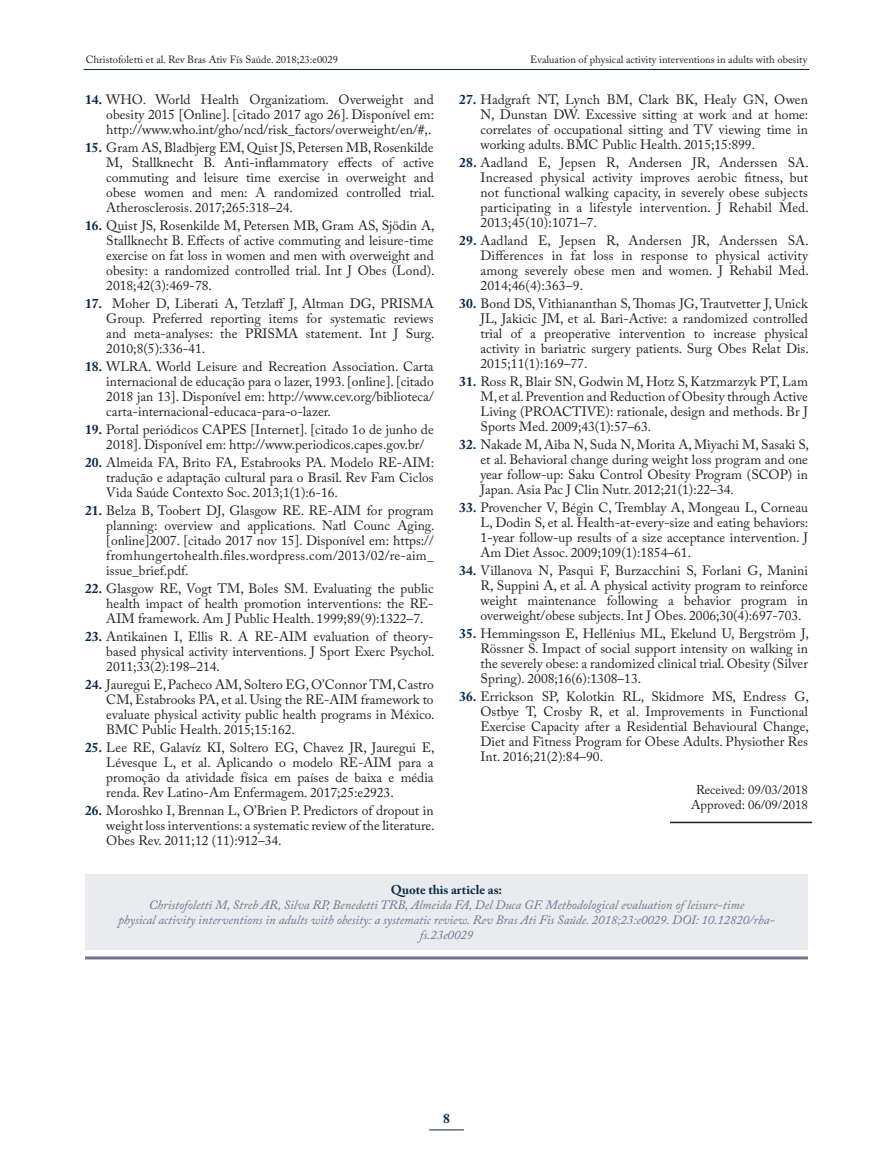
<style>
.page{position:relative;width:893px;height:1170px;background:#fff}
.page>*{position:absolute;margin:0;border:0;box-sizing:border-box;transform-origin:0 0}
.t1{font:13.5px/15px "Adobe Caslon Pro";color:#231f20;text-align:justify}
.t2{font:700 13.5px "Adobe Caslon Pro";color:#082a4a}
.t3{font:italic 12.75px/15px "Adobe Caslon Pro";color:#71758b;text-align:center}
.t4{font:12.75px/15px "Adobe Caslon Pro";color:#231f20;text-align:center}
.t5{font:700 12.75px "Adobe Caslon Pro";color:#082a4a}
.t6{font:10.5px "Adobe Caslon Pro";color:#231f20}
.s1{font-weight:700;color:#082a4a}
</style>
<div class="page">
<hr style="left:429px;top:1129px;width:35px;height:1px;background:#082a4a">
<hr style="left:84px;top:69px;width:725px;height:1px;background:#082a4a">
<div style="left:85px;top:874px;width:723px;height:76px;background:#eaebef"></div>
<hr style="left:85px;top:956px;width:723px;height:3px;background:#71758b">
<hr style="left:670px;top:821px;width:142px;height:2px;background:#231f20">
<p class="t6" style="left:86px;top:53px;width:254px">Christofoletti et al. Rev Bras Ativ Fís Saúde. 2018;23:e0029</p>
<p class="t6" style="left:530px;top:53px;width:278px">Evaluation of physical activity interventions in adults with obesity</p>
<p class="t1" style="left:106px;top:91px;width:329px;text-indent:-21px"><span class="s1">14.</span> WHO. World Health Organizatiom. Overweight and obesity 2015 [Online]. [citado 2017 ago 26]. Disponível em: http://www.who.int/gho/ncd/risk_factors/overweight/en/#,.</p>
<p class="t1" style="left:106px;top:139px;width:330px;text-indent:-21px"><span class="s1">15.</span> Gram AS, Bladbjerg EM, Quist JS, Petersen MB, Rosenkilde M, Stallknecht B. Anti-inflammatory effects of active commuting and leisure time exercise in overweight and obese women and men: A randomized controlled trial.<br>Atherosclerosis. 2017;265:318–24.</p>
<p class="t1" style="left:106px;top:217px;width:330px;text-indent:-21px"><span class="s1">16.</span> Quist JS, Rosenkilde M, Petersen MB, Gram AS, Sjödin A, Stallknecht B. Effects of active commuting and leisure-time exercise on fat loss in women and men with overweight and obesity: a randomized controlled trial. Int J Obes (Lond).<br>2018;42(3):469-78.</p>
<p class="t1" style="left:106px;top:295px;width:330px;text-indent:-21px"><span class="s1">17.</span> Moher D, Liberati A, Tetzlaff J, Altman DG, PRISMA Group. Preferred reporting items for systematic reviews and meta-analyses: the PRISMA statement. Int J Surg.<br>2010;8(5):336-41.</p>
<p class="t1" style="left:106px;top:358px;width:329px;text-indent:-21px"><span class="s1">18.</span> WLRA. World Leisure and Recreation Association. Carta internacional de educação para o lazer, 1993. [online]. [citado 2018 jan 13]. Disponível em: http://www.cev.org/biblioteca/ carta-internacional-educaca-para-o-lazer.</p>
<p class="t1" style="left:106px;top:421px;width:329px;text-indent:-21px"><span class="s1">19.</span> Portal periódicos CAPES [Internet]. [citado 1o de junho de<br>2018]. Disponível em: http://www.periodicos.capes.gov.br/</p>
<p class="t1" style="left:106px;top:454px;width:329px;text-indent:-21px"><span class="s1">20.</span> Almeida FA, Brito FA, Estabrooks PA. Modelo RE-AIM: tradução e adaptação cultural para o Brasil. Rev Fam Ciclos Vida Saúde Contexto Soc. 2013;1(1):6-16.</p>
<p class="t1" style="left:106px;top:502px;width:330px;text-indent:-21px"><span class="s1">21.</span> Belza B, Toobert DJ, Glasgow RE. RE-AIM for program planning: overview and applications. Natl Counc Aging. [online]2007. [citado 2017 nov 15]. Disponível em: https:// fromhungertohealth.files.wordpress.com/2013/02/re-aim_ issue_brief.pdf.</p>
<p class="t1" style="left:106px;top:580px;width:329px;text-indent:-21px"><span class="s1">22.</span> Glasgow RE, Vogt TM, Boles SM. Evaluating the public health impact of health promotion interventions: the RE-AIM framework. Am J Public Health. 1999;89(9):1322–7.</p>
<p class="t1" style="left:106px;top:628px;width:330px;text-indent:-21px"><span class="s1">23.</span> Antikainen I, Ellis R. A RE-AIM evaluation of theory&shy;based physical activity interventions. J Sport Exerc Psychol.<br>2011;33(2):198–214.</p>
<p class="t1" style="left:106px;top:676px;width:330px;text-indent:-21px"><span class="s1">24.</span> Jauregui E, Pacheco AM, Soltero EG, O’Connor TM, Castro CM, Estabrooks PA, et al. Using the RE-AIM framework to evaluate physical activity public health programs in México.<br>BMC Public Health. 2015;15:162.</p>
<p class="t1" style="left:106px;top:739px;width:330px;text-indent:-21px"><span class="s1">25.</span> Lee RE, Galavíz KI, Soltero EG, Chavez JR, Jauregui E, Lévesque L, et al. Aplicando o modelo RE-AIM para a promoção da atividade física em países de baixa e média renda. Rev Latino-Am Enfermagem. 2017;25:e2923.</p>
<p class="t1" style="left:106px;top:802px;width:330px;text-indent:-21px"><span class="s1">26.</span> Moroshko I, Brennan L, O’Brien P. Predictors of dropout in weight loss interventions: a systematic review of the literature.<br>Obes Rev. 2011;12 (11):912–34.</p>
<p class="t1" style="left:480px;top:91px;width:329px;text-indent:-21px"><span class="s1">27.</span> Hadgraft NT, Lynch BM, Clark BK, Healy GN, Owen N, Dunstan DW. Excessive sitting at work and at home: correlates of occupational sitting and TV viewing time in working adults. BMC Public Health. 2015;15:899.</p>
<p class="t1" style="left:480px;top:154px;width:330px;text-indent:-21px"><span class="s1">28.</span> Aadland E, Jepsen R, Andersen JR, Anderssen SA.<br>Increased physical activity improves aerobic fitness, but not functional walking capacity, in severely obese subjects participating in a lifestyle intervention. J Rehabil Med.<br>2013;45(10):1071–7.</p>
<p class="t1" style="left:480px;top:232px;width:330px;text-indent:-21px"><span class="s1">29.</span> Aadland E, Jepsen R, Andersen JR, Anderssen SA.<br>Differences in fat loss in response to physical activity among severely obese men and women. J Rehabil Med.<br>2014;46(4):363–9.</p>
<p class="t1" style="left:480px;top:295px;width:330px;text-indent:-21px"><span class="s1">30.</span> Bond DS, Vithiananthan S, Thomas JG, Trautvetter J, Unick JL, Jakicic JM, et al. Bari-Active: a randomized controlled trial of a preoperative intervention to increase physical activity in bariatric surgery patients. Surg Obes Relat Dis.<br>2015;11(1):169–77.</p>
<p class="t1" style="left:480px;top:373px;width:329px;text-indent:-21px"><span class="s1">31.</span> Ross R, Blair SN, Godwin M, Hotz S, Katzmarzyk PT, Lam M, et al. Prevention and Reduction of Obesity through Active Living (PROACTIVE): rationale, design and methods. Br J Sports Med. 2009;43(1):57–63.</p>
<p class="t1" style="left:480px;top:436px;width:330px;text-indent:-21px"><span class="s1">32.</span> Nakade M, Aiba N, Suda N, Morita A, Miyachi M, Sasaki S, et al. Behavioral change during weight loss program and one year follow-up: Saku Control Obesity Program (SCOP) in Japan. Asia Pac J Clin Nutr. 2012;21(1):22–34.</p>
<p class="t1" style="left:480px;top:499px;width:329px;text-indent:-21px"><span class="s1">33.</span> Provencher V, Bégin C, Tremblay A, Mongeau L, Corneau L, Dodin S, et al. Health-at-every-size and eating behaviors:<br>1-year follow-up results of a size acceptance intervention. J Am Diet Assoc. 2009;109(1):1854–61.</p>
<p class="t1" style="left:480px;top:562px;width:329px;text-indent:-21px"><span class="s1">34.</span> Villanova N, Pasqui F, Burzacchini S, Forlani G, Manini R, Suppini A, et al. A physical activity program to reinforce weight maintenance following a behavior program in overweight/obese subjects. Int J Obes. 2006;30(4):697-703.</p>
<p class="t1" style="left:480px;top:625px;width:330px;text-indent:-21px"><span class="s1">35.</span> Hemmingsson E, Hellénius ML, Ekelund U, Bergström J, Rössner S. Impact of social support intensity on walking in the severely obese: a randomized clinical trial. Obesity (Silver Spring). 2008;16(6):1308–13.</p>
<p class="t1" style="left:480px;top:688px;width:330px;text-indent:-21px"><span class="s1">36.</span> Errickson SP, Kolotkin RL, Skidmore MS, Endress G, Ostbye T, Crosby R, et al. Improvements in Functional Exercise Capacity after a Residential Behavioural Change, Diet and Fitness Program for Obese Adults. Physiother Res Int. 2016;21(2):84–90.</p>
<p class="t4" style="left:691px;top:782px;width:118px">Received: 09/03/2018<br>Approved: 06/09/2018</p>
<p class="t5" style="left:391px;top:882px;width:113px">Quote this article as:</p>
<p class="t3" style="left:118px;top:897px;width:658px">Christofoletti M, Streb AR, Silva RP, Benedetti TRB, Almeida FA, Del Duca GF. Methodological evaluation of leisure-time<br>physical activity interventions in adults with obesity: a systematic review. Rev Bras Ati Fis Saúde. 2018;23:e0029. DOI: 10.12820/rba&shy;fs.23e0029</p>
<p class="t2" style="left:443px;top:1110px;width:8px">8</p>
</div>
